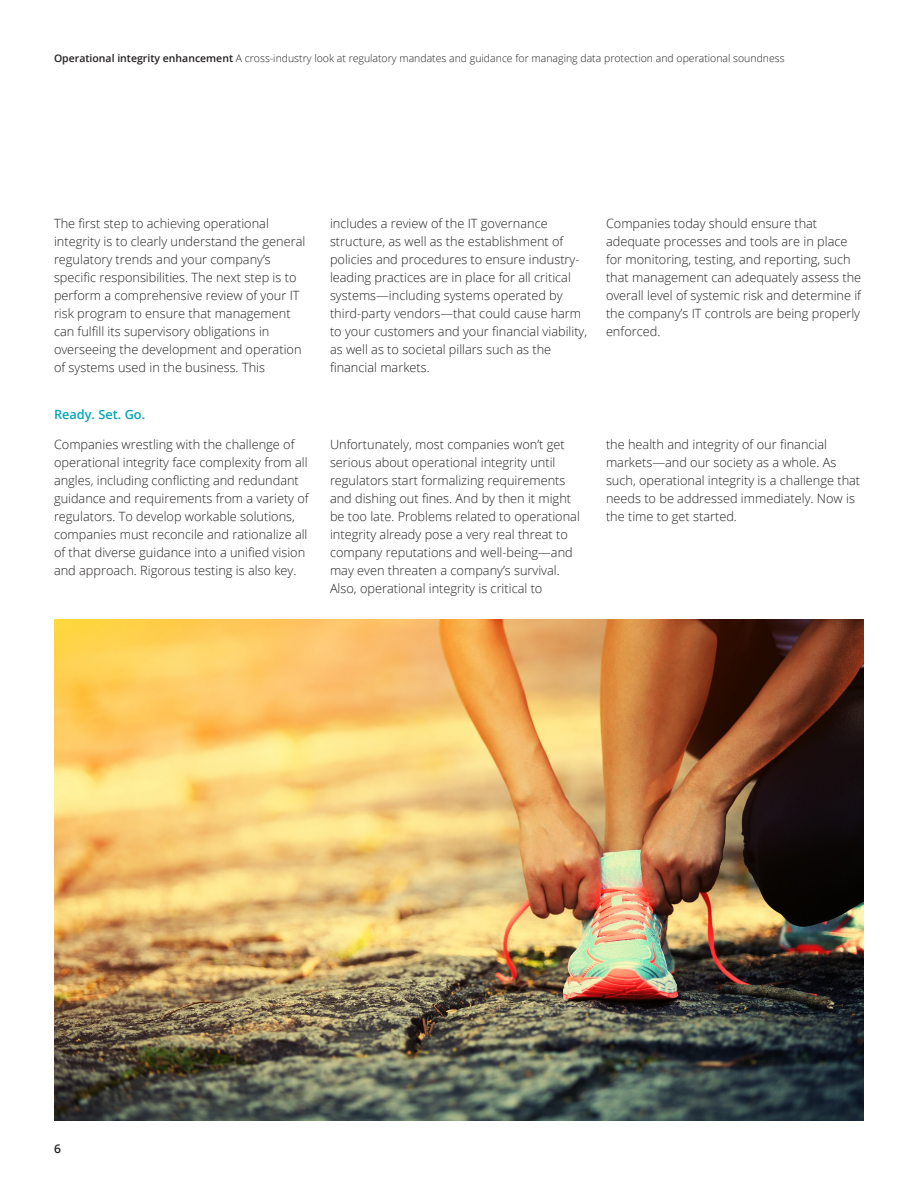
<style>
.page{position:relative;width:918px;height:1188px;background:#fff}
.page>*{position:absolute;margin:0;border:0;box-sizing:border-box;transform-origin:0 0}
.body_copy{font:300 12.75px/18px "Open Sans";color:#231f20}
.Bullet_1{font:600 12.75px "Open Sans";color:#00a6b9}
.t1{font:600 12px "Open Sans";color:#231f20}
.t2{font:300 10.5px "Open Sans";color:#231f20}
.s1{font-weight:600}
</style>
<div class="page">
<img style="left:54px;top:619px;width:810px;height:501px">
<p class="t2" style="left:54px;top:51px;width:732px"><span class="s1">Operational integrity enhancement</span> A cross-industry look at regulatory mandates and guidance for managing data protection and operational soundness</p>
<p class="body_copy" style="left:54px;top:214px;width:253px">The first step to achieving operational integrity is to clearly understand the general regulatory trends and your company’s specific responsibilities. The next step is to perform a comprehensive review of your IT risk program to ensure that management can fulfill its supervisory obligations in overseeing the development and operation of systems used in the business. This</p>
<p class="body_copy" style="left:330px;top:214px;width:259px">includes a review of the IT governance structure, as well as the establishment of policies and procedures to ensure industry&shy;leading practices are in place for all critical systems—including systems operated by third-party vendors—that could cause harm to your customers and your financial viability, as well as to societal pillars such as the financial markets.</p>
<p class="body_copy" style="left:606px;top:214px;width:257px">Companies today should ensure that adequate processes and tools are in place for monitoring, testing, and reporting, such that management can adequately assess the overall level of systemic risk and determine if the company’s IT controls are being properly enforced.</p>
<p class="Bullet_1" style="left:54px;top:405px;width:93px">Ready. Set. Go.</p>
<p class="body_copy" style="left:54px;top:435px;width:256px">Companies wrestling with the challenge of operational integrity face complexity from all angles, including conflicting and redundant guidance and requirements from a variety of regulators. To develop workable solutions, companies must reconcile and rationalize all of that diverse guidance into a unified vision and approach. Rigorous testing is also key.</p>
<p class="body_copy" style="left:330px;top:435px;width:251px">Unfortunately, most companies won’t get serious about operational integrity until regulators start formalizing requirements and dishing out fines. And by then it might be too late. Problems related to operational integrity already pose a very real threat to company reputations and well-being—and may even threaten a company’s survival.<br>Also, operational integrity is critical to</p>
<p class="body_copy" style="left:606px;top:435px;width:256px">the health and integrity of our financial markets—and our society as a whole. As such, operational integrity is a challenge that needs to be addressed immediately. Now is the time to get started.</p>
<p class="t1" style="left:54px;top:1141px;width:8px">6</p>
</div>
